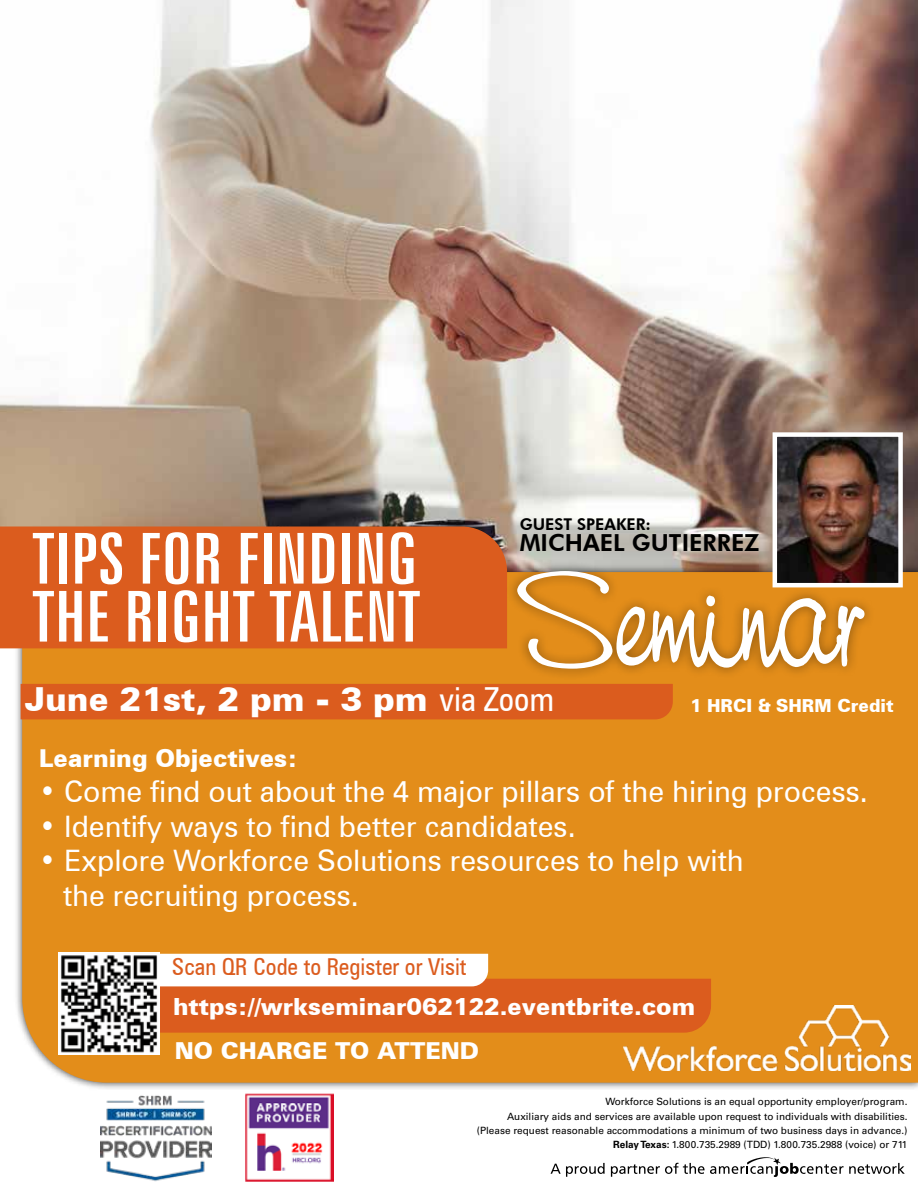
<style>
.page{position:relative;width:918px;height:1188px;background:#fff}
.page>*{position:absolute;margin:0;border:0;box-sizing:border-box;transform-origin:0 0}
.t1{font:131.7px "Nevison Cas D";color:#fff}
.t2{font:extra-condensed 70.35px/58.1px "Zurich BT";color:#fff;scale:1.12 1}
.t3{font:900 33.15px "Zurich BT";color:#fff}
.t4{font:29.55px/34.8px "Zurich BT";color:#fff}
.t5{font:900 24.6px "Zurich BT";color:#fff}
.t6{font:900 23.7px "Zurich BT";color:#fff}
.t7{font:800 23.4px "Futura BT";color:#000}
.t8{font:900 23.4px "Zurich BT";color:#fff}
.t9{font:condensed 23.25px "Zurich BT";color:#db5c1e}
.t10{font:900 18px "Zurich BT";color:#fff}
.t11{font:800 16.2px "Futura BT";color:#000}
.t12{font:10.05px/14.2px "Univers LT Std";color:#000;text-align:right}
.s1{font-weight:400;font-stretch:condensed}
.s2{font-weight:700}
</style>
<div class="page">
<img style="left:0;top:0;width:918px;height:564px">
<div style="left:14px;top:564px;width:904px;height:527px;background:#000;opacity:.75"></div>
<div style="left:22px;top:572px;width:896px;height:511px;background:#e38d1a"></div>
<div style="left:0;top:526px;width:507px;height:122px;background:#db5c1e"></div>
<div style="left:21px;top:684px;width:652px;height:35px;background:#db5c1e"></div>
<img style="left:624px;top:1005px;width:286px;height:65px">
<img style="left:245px;top:1093px;width:89px;height:89px">
<img style="left:101px;top:1083px;width:110px;height:99px">
<div style="left:506px;top:560px;width:370px;height:120px;background:#000;opacity:.4"></div>
<img style="left:778px;top:437px;width:120px;height:145px">
<div style="left:773px;top:432px;width:130px;height:155px;border:4px solid #fff"></div>
<svg style="left:551px;top:1163px;width:54px;height:14px"></svg>
<svg style="left:611px;top:1157px;width:294px;height:20px"></svg>
<svg style="left:160px;top:954px;width:551px;height:79px"></svg>
<img style="left:58px;top:953px;width:102px;height:101px">
<h2 class="t2" style="left:32px;top:530px;width:349px">TIPS FOR FINDING<br>THE RIGHT TALENT</h2>
<h3 class="t11" style="left:520px;top:514px;width:133px">GUEST SPEAKER:</h3>
<h3 class="t7" style="left:520px;top:529px;width:241px">MICHAEL GUTIERREZ</h3>
<h1 class="t1" style="left:516px;top:541px;width:349px">Seminar</h1>
<h3 class="t3" style="left:25px;top:679px;width:530px">June 21st, 2 pm - 3 pm <span class="s1">via Zoom</span></h3>
<h3 class="t10" style="left:690px;top:695px;width:205px">1 HRCI &amp; SHRM Credit</h3>
<h3 class="t5" style="left:39px;top:743px;width:260px">Learning Objectives:</h3>
<h3 class="t4" style="left:39px;top:774px;width:830px">• Come find out about the 4 major pillars of the hiring process.</h3>
<h3 class="t4" style="left:39px;top:808px;width:538px">• Identify ways to find better candidates.</h3>
<h3 class="t4" style="left:63px;top:843px;width:682px;text-indent:-24px">• Explore Workforce Solutions resources to help with the recruiting process.</h3>
<h3 class="t9" style="left:172px;top:953px;width:296px">Scan QR Code to Register or Visit</h3>
<h3 class="t6" style="left:173px;top:992px;width:524px">https://wrkseminar062122.eventbrite.com</h3>
<h3 class="t8" style="left:175px;top:1036px;width:306px">NO CHARGE TO ATTEND</h3>
<p class="t12" style="left:477px;top:1095px;width:432px">Workforce Solutions is an equal opportunity employer/program.<br>Auxiliary aids and services are available upon request to individuals with disabilities. (Please request reasonable accommodations a minimum of two business days in advance.)<br><span class="s2">Relay Texas:</span> 1.800.735.2989 (TDD) 1.800.735.2988 (voice) or 711</p>
</div>
